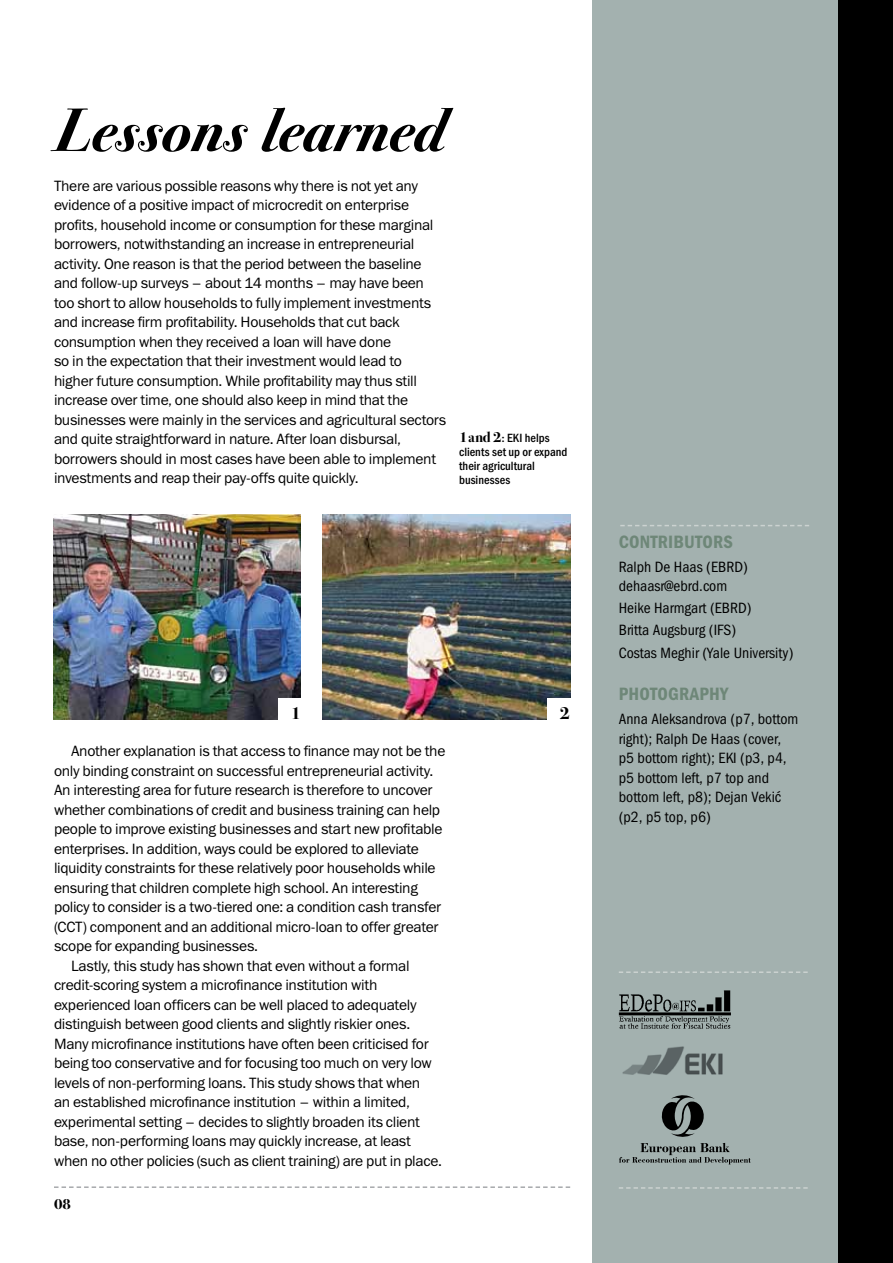
<style>
.page{position:relative;width:893px;height:1263px;background:#fff}
.page>*{position:absolute;margin:0;border:0;box-sizing:border-box;transform-origin:0 0}
.t1{font:italic 700 61.2px "Bodoni Sev ITC";color:#000}
.t2{font:18px "Franklin Gothic Demi Cond ITC";letter-spacing:.01em;color:#6e8778}
.t3{font:700 18px "Bodoni Sev ITC";color:#000}
.t4{font:15px/19.5px "Franklin Gothic Book ITC";letter-spacing:-.02em;color:#000}
.t5{font:15px/19.5px "Franklin Gothic Book Cond ITC";color:#000}
.t6{font:700 15px "Bodoni Sev ITC";color:#000}
.t7{font:12px/14.2px "Franklin Gothic Medi Cond ITC";letter-spacing:.005em;color:#000}
.s1{font-family:"Bodoni Sev ITC";font-weight:700;font-size:15px}
.s2{font-family:"Bodoni Sev ITC";font-weight:700}
</style>
<div class="page">
<div style="left:592px;top:0;width:301px;height:1263px;background:#a3b1af"></div>
<img style="left:53px;top:515px;width:248px;height:204px">
<img style="left:323px;top:515px;width:248px;height:204px">
<svg style="left:54px;top:1186px;width:516px;height:2px"></svg>
<div style="left:838px;top:0;width:55px;height:1263px;background:#000"></div>
<svg style="left:620px;top:525px;width:189px;height:1px"></svg>
<svg style="left:619px;top:971px;width:189px;height:2px"></svg>
<svg style="left:619px;top:1187px;width:189px;height:2px"></svg>
<svg style="left:619px;top:1095px;width:132px;height:69px"></svg>
<div style="left:548px;top:698px;width:24px;height:23px;background:#fff"></div>
<div style="left:279px;top:698px;width:24px;height:23px;background:#fff"></div>
<img style="left:618px;top:990px;width:113px;height:39px">
<img style="left:622px;top:1046px;width:101px;height:29px">
<h1 class="t1" style="left:54px;top:90px;width:393px">Lessons learned</h1>
<p class="t4" style="left:54px;top:175px;width:394px">There are various possible reasons why there is not yet any evidence of a positive impact of microcredit on enterprise profits, household income or consumption for these marginal borrowers, notwithstanding an increase in entrepreneurial activity. One reason is that the period between the baseline and follow-up surveys – about 14 months – may have been too short to allow households to fully implement investments and increase firm profitability. Households that cut back consumption when they received a loan will have done<br>so in the expectation that their investment would lead to<br>higher future consumption. While profitability may thus still increase over time, one should also keep in mind that the businesses were mainly in the services and agricultural sectors and quite straightforward in nature. After loan disbursal, borrowers should in most cases have been able to implement investments and reap their pay-offs quite quickly.</p>
<p class="t7" style="left:459px;top:430px;width:110px"><span class="s1">1and 2</span><span class="s2">:</span> EKI helps clients set up or expand their agricultural businesses</p>
<p class="t3" style="left:291px;top:703px;width:12px">1</p>
<p class="t3" style="left:560px;top:703px;width:12px">2</p>
<p class="t4" style="left:71px;top:741px;width:376px">Another explanation is that access to finance may not be the</p>
<p class="t4" style="left:54px;top:760px;width:381px">only binding constraint on successful entrepreneurial activity.</p>
<p class="t4" style="left:54px;top:780px;width:380px">An interesting area for future research is therefore to uncover</p>
<p class="t4" style="left:54px;top:799px;width:388px">whether combinations of credit and business training can help</p>
<p class="t4" style="left:54px;top:819px;width:390px">people to improve existing businesses and start new profitable</p>
<p class="t4" style="left:54px;top:838px;width:366px">enterprises. In addition, ways could be explored to alleviate</p>
<p class="t4" style="left:54px;top:858px;width:383px">liquidity constraints for these relatively poor households while</p>
<p class="t4" style="left:54px;top:877px;width:365px">ensuring that children complete high school. An interesting</p>
<p class="t4" style="left:54px;top:897px;width:389px">policy to consider is a two-tiered one: a condition cash transfer</p>
<p class="t4" style="left:54px;top:916px;width:386px">(CCT) component and an additional micro-loan to offer greater</p>
<p class="t4" style="left:54px;top:936px;width:206px">scope for expanding businesses.</p>
<p class="t4" style="left:71px;top:955px;width:340px">Lastly, this study has shown that even without a formal</p>
<p class="t4" style="left:54px;top:975px;width:325px">credit-scoring system a microfinance institution with</p>
<p class="t4" style="left:54px;top:994px;width:364px">experienced loan officers can be well placed to adequately</p>
<p class="t4" style="left:54px;top:1014px;width:358px">distinguish between good clients and slightly riskier ones.</p>
<p class="t4" style="left:54px;top:1033px;width:376px">Many microfinance institutions have often been criticised for</p>
<p class="t4" style="left:54px;top:1053px;width:379px">being too conservative and for focusing too much on very low</p>
<p class="t4" style="left:54px;top:1072px;width:368px">levels of non-performing loans. This study shows that when</p>
<p class="t4" style="left:54px;top:1092px;width:357px">an established microfinance institution – within a limited,</p>
<p class="t4" style="left:54px;top:1111px;width:367px">experimental setting – decides to slightly broaden its client</p>
<p class="t4" style="left:54px;top:1131px;width:358px">base, non-performing loans may quickly increase, at least</p>
<p class="t4" style="left:54px;top:1150px;width:390px">when no other policies (such as client training) are put in place.</p>
<p class="t6" style="left:54px;top:1195px;width:19px">08</p>
<p class="t2" style="left:619px;top:531px;width:115px">CONTRIBUTORS</p>
<p class="t5" style="left:619px;top:557px;width:131px">Ralph De Haas (EBRD) dehaasr@ebrd.com</p>
<p class="t5" style="left:619px;top:597px;width:134px;line-height:21.6px">Heike Harmgart (EBRD)<br>Britta Augsburg (IFS)</p>
<p class="t5" style="left:619px;top:643px;width:176px">Costas Meghir (Yale University)</p>
<p class="t2" style="left:619px;top:684px;width:111px">PHOTOGRAPHY</p>
<p class="t5" style="left:619px;top:709px;width:181px">Anna Aleksandrova (p7, bottom right); Ralph De Haas (cover, p5 bottom right); EKI (p3, p4, p5 bottom left, p7 top and bottom left, p8); Dejan VekiĆ (p2, p5 top, p6)</p>
</div>
